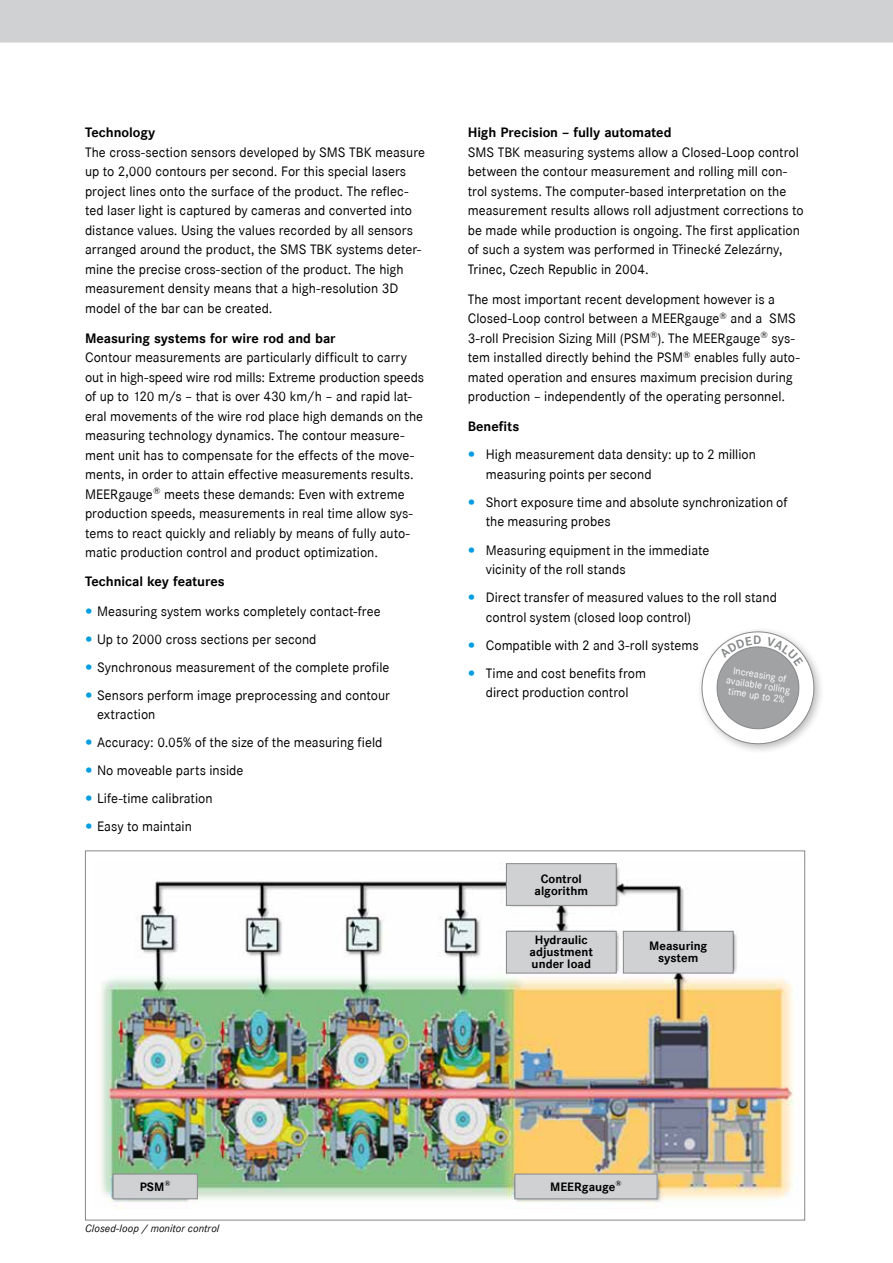
<style>
.page{position:relative;width:893px;height:1263px;background:#fff}
.page>*{position:absolute;margin:0;border:0;box-sizing:border-box;transform-origin:0 0}
.t1{font:13.5px/19.5px "Corporate SBQ";color:#000}
.t2{font:700 13.5px "Corporate SBQ";letter-spacing:-.005em;color:#000}
.t3{font:700 12px/12px "Corporate SBQ";color:#000;text-align:center}
.t4{font:700 12px "Corporate SBQ";color:#87888a}
.t5{font:italic 10.5px "Corporate SBQ";letter-spacing:.01em;color:#000}
.t6{font:9.75px/10.5px "Corporate SBQ";color:#fff;text-align:center}
.s1{font-size:22.5px;color:#009ee0}
</style>
<div class="page">
<div style="left:0;top:0;width:893px;height:43px;background:#d0d1d2"></div>
<img style="left:101px;top:863px;width:693px;height:345px">
<div style="left:696px;top:626px;width:129px;height:129px;background:#000;opacity:.28"></div>
<div style="left:506px;top:864px;width:110px;height:41px;background:#d0d1d2"></div>
<div style="left:506px;top:863px;width:111px;height:43px;border:1px solid #87888a"></div>
<div style="left:623px;top:931px;width:110px;height:42px;background:#d0d1d2"></div>
<div style="left:623px;top:931px;width:110px;height:42px;border:1px solid #87888a"></div>
<div style="left:506px;top:931px;width:110px;height:42px;background:#d0d1d2"></div>
<div style="left:506px;top:931px;width:111px;height:42px;border:1px solid #87888a"></div>
<div style="left:113px;top:1174px;width:84px;height:25px;background:#d0d1d2"></div>
<div style="left:113px;top:1174px;width:85px;height:25px;border:1px solid #87888a"></div>
<div style="left:515px;top:1174px;width:142px;height:25px;background:#d0d1d2"></div>
<div style="left:514px;top:1174px;width:143px;height:25px;border:1px solid #87888a"></div>
<svg style="left:697px;top:627px;width:122px;height:121px"></svg>
<p class="t2" style="left:85px;top:124px;width:72px">Technology</p>
<p class="t1" style="left:85px;top:142px;width:342px">The cross-section sensors developed by SMS TBK measure up to 2,000 contours per second. For this special lasers project lines onto the surface of the product. The reflec&shy;ted laser light is captured by cameras and converted into distance values. Using the values recorded by all sensors arranged around the product, the SMS TBK systems deter&shy;mine the precise cross-section of the product. The high measurement density means that a high-resolution 3D model of the bar can be created.</p>
<p class="t2" style="left:85px;top:330px;width:252px">Measuring systems for wire rod and bar</p>
<p class="t1" style="left:85px;top:348px;width:341px">Contour measurements are particularly difficult to carry out in high-speed wire rod mills: Extreme production speeds of up to 120 m/s – that is over 430 km/h – and rapid lat&shy;eral movements of the wire rod place high demands on the measuring technology dynamics. The contour measure&shy;ment unit has to compensate for the effects of the move&shy;ments, in order to attain effective measurements results.<br>MEERgauge<sup>®</sup> meets these demands: Even with extreme production speeds, measurements in real time allow sys&shy;tems to react quickly and reliably by means of fully auto&shy;matic production control and product optimization.</p>
<p class="t2" style="left:85px;top:573px;width:141px">Technical key features</p>
<p class="t1" style="left:85px;top:601px;width:297px"><span class="s1">•</span> Measuring system works completely contact-free</p>
<p class="t1" style="left:85px;top:629px;width:233px"><span class="s1">•</span> Up to 2000 cross sections per second</p>
<p class="t1" style="left:85px;top:657px;width:306px"><span class="s1">•</span> Synchronous measurement of the complete profile</p>
<p class="t1" style="left:97px;top:685px;width:294px;text-indent:-12px"><span class="s1">•</span> Sensors perform image preprocessing and contour extraction</p>
<p class="t1" style="left:85px;top:733px;width:299px"><span class="s1">•</span> Accuracy: 0.05% of the size of the measuring field</p>
<p class="t1" style="left:85px;top:761px;width:160px"><span class="s1">•</span> No moveable parts inside</p>
<p class="t1" style="left:85px;top:789px;width:129px"><span class="s1">•</span> Life-time calibration</p>
<p class="t1" style="left:85px;top:817px;width:108px"><span class="s1">•</span> Easy to maintain</p>
<p class="t2" style="left:468px;top:124px;width:205px">High Precision – fully automated</p>
<p class="t1" style="left:468px;top:142px;width:337px">SMS TBK measuring systems allow a Closed-Loop control between the contour measurement and rolling mill con&shy;trol systems. The computer-based interpretation on the measurement results allows roll adjustment corrections to be made while production is ongoing. The first application of such a system was performed in Tˇrinecké Zelezárny, Trinec, Czech Republic in 2004.</p>
<p class="t1" style="left:468px;top:289px;width:333px">The most important recent development however is a Closed-Loop control between a MEERgauge<sup>®</sup> and a SMS 3-roll Precision Sizing Mill (PSM<sup>®</sup>). The MEERgauge<sup>®</sup> sys&shy;tem installed directly behind the PSM<sup>®</sup> enables fully auto&shy;mated operation and ensures maximum precision during production – independently of the operating personnel.</p>
<p class="t2" style="left:468px;top:418px;width:53px">Benefits</p>
<p class="t1" style="left:486px;top:445px;width:272px;text-indent:-18px"><span class="s1">•</span> High measurement data density: up to 2 million measuring points per second</p>
<p class="t1" style="left:486px;top:493px;width:303px;text-indent:-18px"><span class="s1">•</span> Short exposure time and absolute synchronization of the measuring probes</p>
<p class="t1" style="left:486px;top:540px;width:225px;text-indent:-18px"><span class="s1">•</span> Measuring equipment in the immediate vicinity of the roll stands</p>
<p class="t1" style="left:486px;top:588px;width:293px;text-indent:-18px"><span class="s1">•</span> Direct transfer of measured values to the roll stand control system (closed loop control)</p>
<p class="t1" style="left:468px;top:635px;width:233px"><span class="s1">•</span> Compatible with 2 and 3-roll systems</p>
<p class="t1" style="left:468px;top:663px;width:180px;text-align:center"><span class="s1">•</span> Time and cost benefits from direct production control</p>
<p class="t4" style="left:753px;top:633px;width:10px">D</p>
<p class="t6" style="left:729px;top:664px;width:66px;rotate:9deg">Increasing of available rolling time up to 2%</p>
<p class="t3" style="left:534px;top:873px;width:55px">Control algorithm</p>
<p class="t3" style="left:530px;top:934px;width:65px">Hydraulic adjustment under load</p>
<p class="t3" style="left:649px;top:940px;width:60px">Measuring system</p>
<p class="t3" style="left:140px;top:1181px;width:33px">PSM<sup>®</sup></p>
<p class="t3" style="left:550px;top:1181px;width:73px">MEERgauge<sup>®</sup></p>
<p class="t5" style="left:85px;top:1222px;width:136px">Closed-loop / monitor control</p>
</div>
